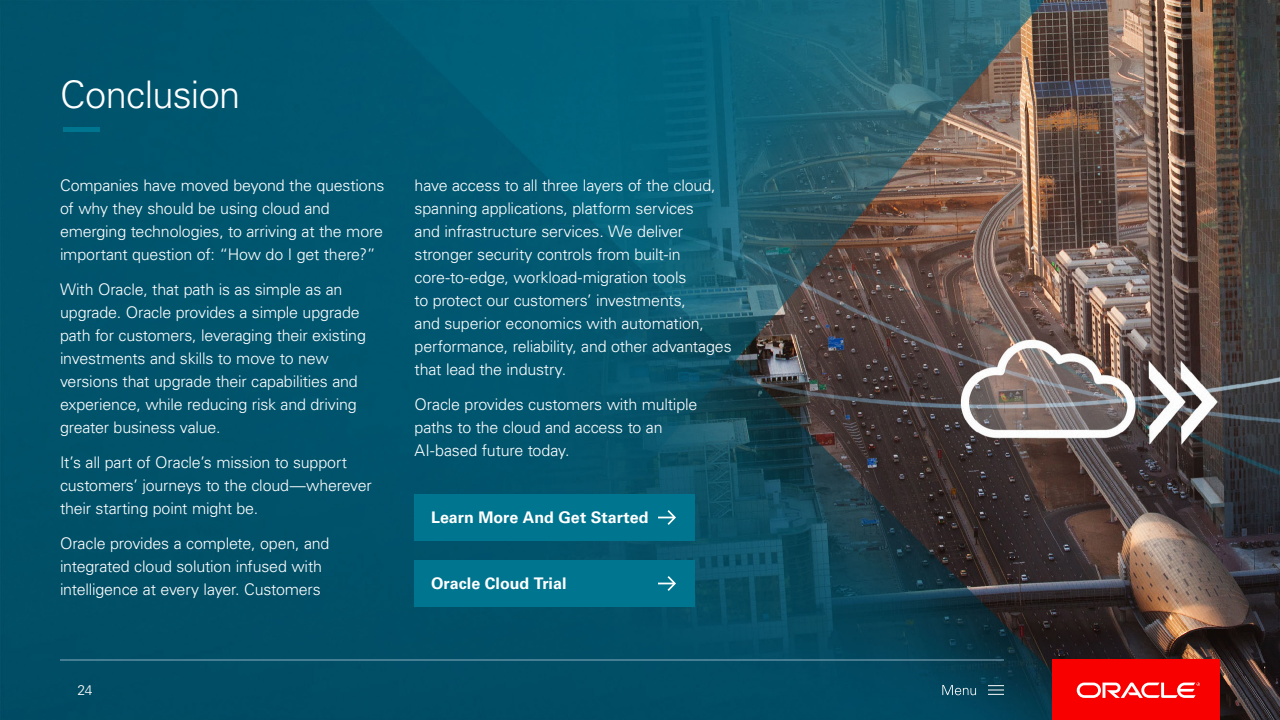
<style>
.page{position:relative;width:1280px;height:720px;background:#fff}
.page>*{position:absolute;margin:0;border:0;box-sizing:border-box;transform-origin:0 0}
.Page_Header_38_42{font:300 38px "Univers LT Std";letter-spacing:-.015em;color:#fff}
.Body_Copy_16_23{font:300 16px/23px "Univers LT Std";letter-spacing:-.01em;color:#fff}
.Body_Copy_16_23-2{font:700 16px "Univers LT Std";color:#fff}
.Sub_head_18_23{font:300 14px "Univers LT Std";color:#fff}
</style>
<div class="page">
<img style="left:0;top:0;width:1280px;height:720px">
<div style="left:63px;top:127px;width:37px;height:5px;background:#00758f"></div>
<hr style="left:60px;top:660px;width:944px;height:1px;background:#8aadbf">
<div style="left:415px;top:494px;width:280px;height:47px;background:#00758f"></div>
<svg style="left:658px;top:510px;width:18px;height:15px"></svg>
<div style="left:415px;top:560px;width:280px;height:47px;background:#00758f"></div>
<svg style="left:658px;top:576px;width:18px;height:15px"></svg>
<div style="left:1052px;top:660px;width:168px;height:60px;background:#f80000"></div>
<svg style="left:1077px;top:682px;width:123px;height:16px"></svg>
<svg style="left:942px;top:685px;width:62px;height:10px"></svg>
<p class="Page_Header_38_42" style="left:60px;top:71px;width:182px">Conclusion</p>
<p class="Body_Copy_16_23" style="left:60px;top:173px;width:326px">Companies have moved beyond the questions of why they should be using cloud and emerging technologies, to arriving at the more important question of: “How do I get there?”</p>
<p class="Body_Copy_16_23" style="left:60px;top:277px;width:307px">With Oracle, that path is as simple as an upgrade. Oracle provides a simple upgrade path for customers, leveraging their existing investments and skills to move to new versions that upgrade their capabilities and experience, while reducing risk and driving greater business value.</p>
<p class="Body_Copy_16_23" style="left:60px;top:450px;width:313px">It’s all part of Oracle’s mission to support customers’ journeys to the cloud—wherever their starting point might be.</p>
<p class="Body_Copy_16_23" style="left:60px;top:531px;width:271px">Oracle provides a complete, open, and integrated cloud solution infused with intelligence at every layer. Customers</p>
<p class="Body_Copy_16_23" style="left:415px;top:173px;width:319px">have access to all three layers of the cloud, spanning applications, platform services<br>and infrastructure services. We deliver stronger security controls from built-in core-to-edge, workload-migration tools<br>to protect our customers’ investments,<br>and superior economics with automation, performance, reliability, and other advantages that lead the industry.</p>
<p class="Body_Copy_16_23" style="left:415px;top:392px;width:284px">Oracle provides customers with multiple paths to the cloud and access to an<br>AI-based future today.</p>
<p class="Body_Copy_16_23-2" style="left:431px;top:508px;width:219px">Learn More And Get Started</p>
<p class="Body_Copy_16_23-2" style="left:431px;top:574px;width:137px">Oracle Cloud Trial</p>
<p class="Sub_head_18_23" style="left:77px;top:682px;width:17px">24</p>
</div>
